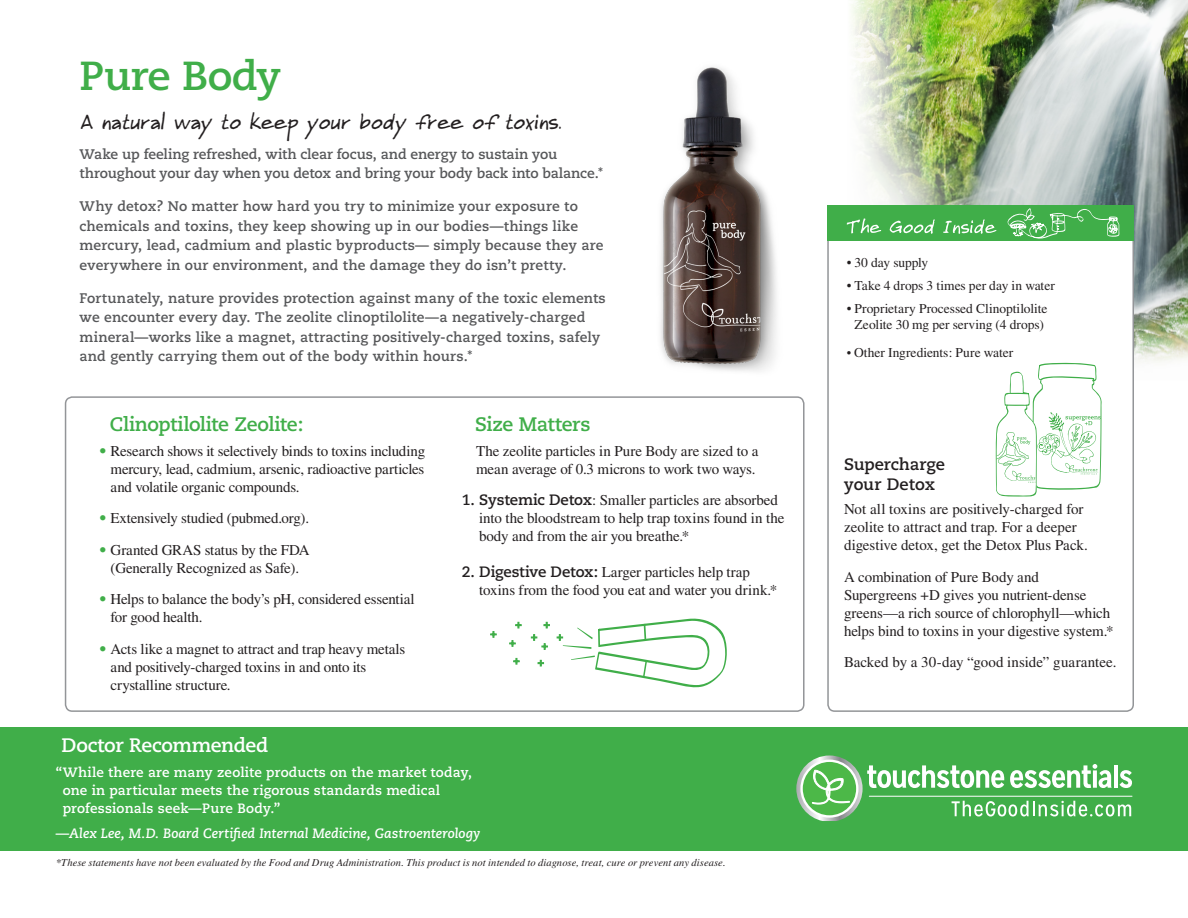
<style>
.page{position:relative;width:1188px;height:918px;background:#fff}
.page>*{position:absolute;margin:0;border:0;box-sizing:border-box;transform-origin:0 0}
.t1{font:700 40.5px "Caecilia";letter-spacing:-.02em;color:#40ae49}
.t2{font:21px "Henry Hand";color:#231f20}
.t3{font:700 19.5px "Caecilia";letter-spacing:-.015em;color:#40ae49}
.t4{font:700 19.5px "Caecilia";letter-spacing:-.015em;color:#fff}
.t5{font:700 16.5px/19.8px "Caecilia";letter-spacing:-.005em;color:#231f20}
.t6{font:15px/18px "Times";letter-spacing:-.01em;color:#231f20}
.t7{font:700 13.8px/19.5px "Caecilia";letter-spacing:.01em;color:#57585a}
.t8{font:700 13.8px/19.5px "Caecilia";letter-spacing:-.01em;color:#57585a}
.t9{font:13.5px/16.2px "Times";letter-spacing:-.005em;color:#231f20;text-align:center}
.t10{font:700 13.5px/18px "Caecilia";letter-spacing:.015em;color:#fff}
.t11{font:italic 700 13.5px "Caecilia";color:#fff}
.t12{font:italic 10.5px "Times";letter-spacing:.01em;color:#231f20}
.s1{font-family:"Caecilia";font-weight:700;color:#40ae49}
.s2{font-family:"Caecilia";font-weight:700}
.s3{font-size:12.75px}
</style>
<div class="page">
<div style="left:0;top:727px;width:1188px;height:124px;background:#40ae49"></div>
<div style="left:65px;top:396px;width:740px;height:316px;border:2px solid #939598;border-radius:7px"></div>
<img style="left:851px;top:0;width:337px;height:362px">
<div style="left:828px;top:229px;width:305px;height:482px;background:#fff;border-radius:7px"></div>
<div style="left:827px;top:228px;width:307px;height:484px;border:2px solid #939598;border-radius:7px"></div>
<img style="left:660px;top:67px;width:117px;height:304px">
<div style="left:827px;top:205px;width:307px;height:35px;background:#40ae49"></div>
<svg style="left:846px;top:218px;width:150px;height:16px"></svg>
<svg style="left:1007px;top:208px;width:113px;height:31px"></svg>
<svg style="left:995px;top:363px;width:107px;height:134px"></svg>
<svg style="left:556px;top:618px;width:171px;height:70px"></svg>
<svg style="left:509px;top:640px;width:7px;height:7px"></svg>
<svg style="left:490px;top:631px;width:7px;height:7px"></svg>
<svg style="left:537px;top:660px;width:7px;height:7px"></svg>
<svg style="left:513px;top:658px;width:7px;height:7px"></svg>
<svg style="left:531px;top:622px;width:19px;height:28px"></svg>
<svg style="left:515px;top:622px;width:7px;height:7px"></svg>
<svg style="left:796px;top:756px;width:336px;height:65px"></svg>
<p class="t1" style="left:80px;top:52px;width:204px">Pure Body</p>
<p class="t2" style="left:80px;top:110px;width:483px">A natural way to keep your body free of toxins.</p>
<p class="t8" style="left:80px;top:145px;width:525px">Wake up feeling refreshed, with clear focus, and energy to sustain you throughout your day when you detox and bring your body back into balance.*</p>
<p class="t7" style="left:80px;top:197px;width:526px">Why detox? No matter how hard you try to minimize your exposure to chemicals and toxins, they keep showing up in our bodies—things like mercury, lead, cadmium and plastic byproducts— simply because they are everywhere in our environment, and the damage they do isn’t pretty.</p>
<p class="t7" style="left:80px;top:289px;width:528px">Fortunately, nature provides protection against many of the toxic elements we encounter every day. The zeolite clinoptilolite—a negatively-charged mineral—works like a magnet, attracting positively-charged toxins, safely and gently carrying them out of the body within hours.*</p>
<p class="t3" style="left:110px;top:413px;width:195px">Clinoptilolite Zeolite:</p>
<p class="t6" style="left:111px;top:442px;width:316px;text-align:justify;text-indent:-11px"><span class="s1">•</span> Research shows it selectively binds to toxins including mercury, lead, cadmium, arsenic, radioactive particles and volatile organic compounds.</p>
<p class="t6" style="left:99px;top:509px;width:212px"><span class="s1">•</span> Extensively studied (pubmed.org).</p>
<p class="t6" style="left:99px;top:541px;width:212px;text-align:center"><span class="s1">•</span> Granted GRAS status by the FDA (Generally Recognized as Safe).</p>
<p class="t6" style="left:111px;top:590px;width:306px;text-indent:-11px"><span class="s1">•</span> Helps to balance the body’s pH, considered essential for good health.</p>
<p class="t6" style="left:111px;top:640px;width:296px;text-indent:-11px"><span class="s1">•</span> Acts like a magnet to attract and trap heavy metals and positively-charged toxins in and onto its crystalline structure.</p>
<p class="t3" style="left:475px;top:413px;width:117px">Size Matters</p>
<p class="t6" style="left:476px;top:442px;width:284px">The zeolite particles in Pure Body are sized to a mean average of 0.3 microns to work two ways.</p>
<p class="t6" style="left:479px;top:491px;width:307px;text-indent:-17px"><span class="s2">1. Systemic Detox</span>: Smaller particles are absorbed into the bloodstream to help trap toxins found in the body and from the air you breathe.*</p>
<p class="t6" style="left:479px;top:563px;width:300px;text-indent:-17px"><span class="s2">2. Digestive Detox:</span> Larger particles help trap toxins from the food you eat and water you drink.*</p>
<p class="t4" style="left:61px;top:734px;width:208px">Doctor Recommended</p>
<p class="t10" style="left:63px;top:763px;width:411px;text-indent:-7px">“While there are many zeolite products on the market today, one in particular meets the rigorous standards medical professionals seek—Pure Body.”</p>
<p class="t11" style="left:56px;top:825px;width:426px">—Alex Lee, M.D. Board Certified Internal Medicine, Gastroenterology</p>
<p class="t12" style="left:56px;top:857px;width:671px">*These statements have not been evaluated by the Food and Drug Administration. This product is not intended to diagnose, treat, cure or prevent any disease.</p>
<p class="t9" style="left:847px;top:254px;width:83px">• 30 day supply</p>
<p class="t9" style="left:847px;top:277px;width:210px">• Take 4 drops 3 times per day in water</p>
<p class="t9" style="left:847px;top:300px;width:202px">• Proprietary Processed Clinoptilolite<br>Zeolite 30 mg per serving (4 drops)</p>
<p class="t9" style="left:847px;top:344px;width:168px"><span class="s3">•</span> Other Ingredients: Pure water</p>
<p class="t5" style="left:844px;top:454px;width:103px">Supercharge your Detox</p>
<p class="t6" style="left:844px;top:500px;width:245px">Not all toxins are positively-charged for zeolite to attract and trap. For a deeper digestive detox, get the Detox Plus Pack.</p>
<p class="t6" style="left:844px;top:568px;width:271px">A combination of Pure Body and Supergreens +D gives you nutrient-dense greens—a rich source of chlorophyll—which helps bind to toxins in your digestive system.*</p>
<p class="t6" style="left:844px;top:653px;width:274px">Backed by a 30-day “good inside” guarantee.</p>
</div>
